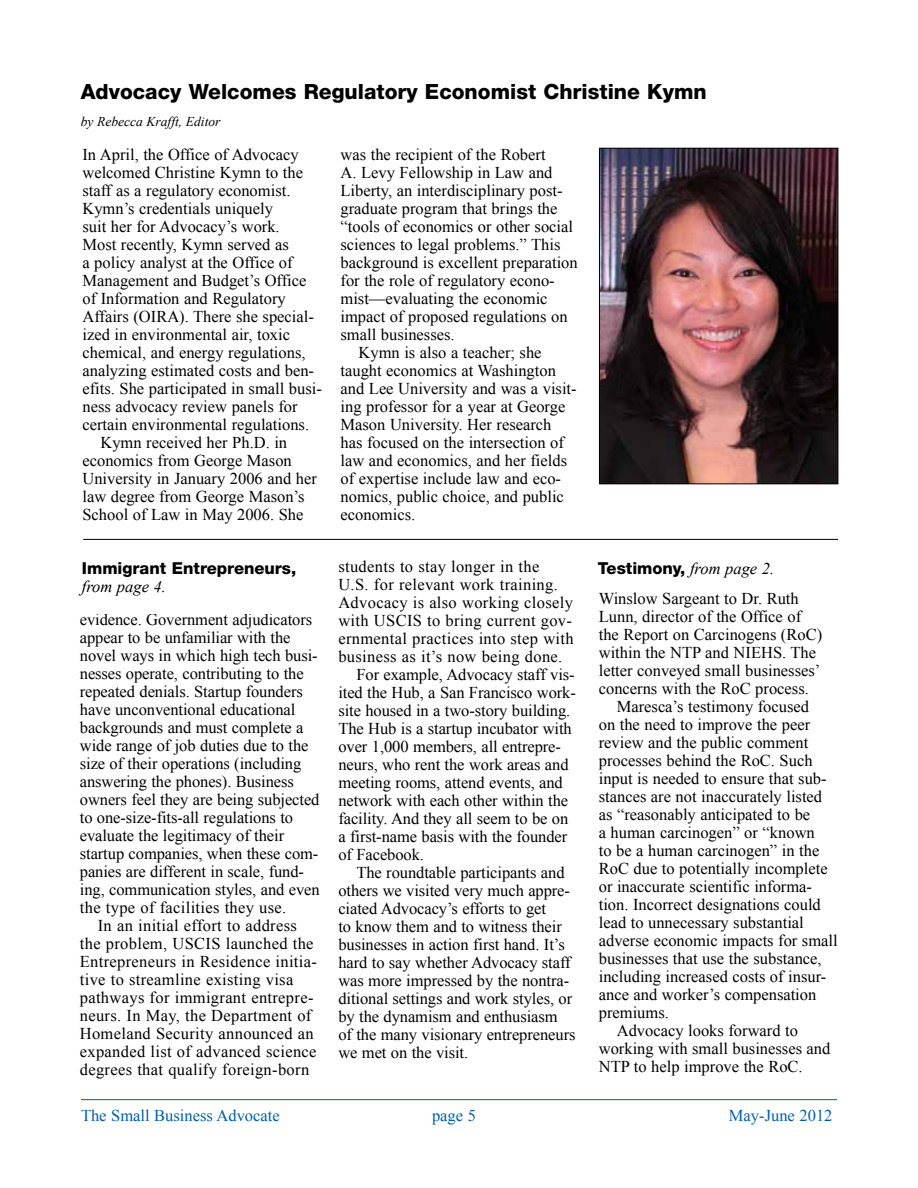
<style>
.page{position:relative;width:918px;height:1188px;background:#fff}
.page>*{position:absolute;margin:0;border:0;box-sizing:border-box;transform-origin:0 0}
._6{font:800 21px "Helvetica Neue LT Std";color:#000}
._7{font:16.5px/18px "Times New Roman";color:#000}
._7FIRST{font:16.5px/18px "Times New Roman";color:#000}
._7-2{font:16.5px/18px "Times New Roman";letter-spacing:.02em;color:#000}
._7FIRST-2{font:800 16.5px/18px "Helvetica Neue LT Std";color:#000}
.t1{font:16.5px "Times New Roman";color:#005daa}
.author{font:italic 13.5px "Times New Roman";color:#000}
.s1{font-family:"Times New Roman";font-weight:400;font-style:italic}
</style>
<div class="page">
<hr style="left:81px;top:1099px;width:756px;height:1px;background:#005daa">
<img style="left:601px;top:150px;width:235px;height:332px">
<div style="left:599px;top:148px;width:239px;height:336px;border:1px solid #000"></div>
<hr style="left:83px;top:539px;width:755px;height:1px;background:#000">
<p class="_6" style="left:81px;top:79px;width:627px">Advocacy Welcomes Regulatory Economist Christine Kymn</p>
<p class="author" style="left:81px;top:112px;width:141px">by Rebecca Krafft, Editor</p>
<p class="_7FIRST" style="left:82px;top:146px;width:241px">In April, the Office of Advocacy welcomed Christine Kymn to the staff as a regulatory economist.<br>Kymn’s credentials uniquely<br>suit her for Advocacy’s work.<br>Most recently, Kymn served as<br>a policy analyst at the Office of<br>Management and Budget’s Office of Information and Regulatory<br>Affairs (OIRA). There she special&shy;ized in environmental air, toxic chemical, and energy regulations, analyzing estimated costs and ben&shy;efits. She participated in small busi&shy;ness advocacy review panels for certain environmental regulations.</p>
<p class="_7" style="left:82px;top:434px;width:236px;text-indent:18px">Kymn received her Ph.D. in economics from George Mason<br>University in January 2006 and her law degree from George Mason’s<br>School of Law in May 2006. She</p>
<p class="_7" style="left:341px;top:146px;width:239px">was the recipient of the Robert<br>A. Levy Fellowship in Law and<br>Liberty, an interdisciplinary post&shy;graduate program that brings the “tools of economics or other social sciences to legal problems.” This background is excellent preparation for the role of regulatory econo&shy;mist—evaluating the economic impact of proposed regulations on small businesses.</p>
<p class="_7" style="left:341px;top:344px;width:238px;text-indent:18px">Kymn is also a teacher; she taught economics at Washington and Lee University and was a visit&shy;ing professor for a year at George<br>Mason University. Her research has focused on the intersection of law and economics, and her fields of expertise include law and eco&shy;nomics, public choice, and public economics.</p>
<p class="_7-2" style="left:338px;top:557px;width:237px">students to stay longer in the<br>U.S. for relevant work training.<br>Advocacy is also working closely with USCIS to bring current gov&shy;ernmental practices into step with business as it’s now being done.</p>
<p class="_7" style="left:338px;top:665px;width:239px;text-indent:18px">For example, Advocacy staff vis&shy;ited the Hub, a San Francisco work&shy;site housed in a two-story building.<br>The Hub is a startup incubator with over 1,000 members, all entrepre&shy;neurs, who rent the work areas and meeting rooms, attend events, and network with each other within the facility. And they all seem to be on a first-name basis with the founder of Facebook.</p>
<p class="_7" style="left:338px;top:863px;width:239px;text-indent:18px">The roundtable participants and others we visited very much appre&shy;ciated Advocacy’s efforts to get<br>to know them and to witness their businesses in action first hand. It’s hard to say whether Advocacy staff was more impressed by the nontra&shy;ditional settings and work styles, or by the dynamism and enthusiasm<br>of the many visionary entrepreneurs we met on the visit.</p>
<p class="_7FIRST-2" style="left:82px;top:559px;width:216px">Immigrant Entrepreneurs, <span class="s1">from page 4.</span></p>
<p class="_7FIRST-2" style="left:598px;top:559px;width:178px">Testimony, <span class="s1">from page 2.</span></p>
<p class="_7" style="left:599px;top:589px;width:225px">Winslow Sargeant to Dr. Ruth<br>Lunn, director of the Office of the Report on Carcinogens (RoC) within the NTP and NIEHS. The letter conveyed small businesses’ concerns with the RoC process.</p>
<p class="_7" style="left:599px;top:697px;width:240px;text-indent:18px">Maresca’s testimony focused<br>on the need to improve the peer review and the public comment processes behind the RoC. Such input is needed to ensure that sub&shy;stances are not inaccurately listed as “reasonably anticipated to be<br>a human carcinogen” or “known<br>to be a human carcinogen” in the<br>RoC due to potentially incomplete or inaccurate scientific informa&shy;tion. Incorrect designations could lead to unnecessary substantial adverse economic impacts for small businesses that use the substance, including increased costs of insur&shy;ance and worker’s compensation premiums.</p>
<p class="_7" style="left:599px;top:1021px;width:233px;text-indent:18px">Advocacy looks forward to working with small businesses and<br>NTP to help improve the RoC.</p>
<p class="_7" style="left:80px;top:611px;width:241px">evidence. Government adjudicators appear to be unfamiliar with the novel ways in which high tech busi&shy;nesses operate, contributing to the repeated denials. Startup founders have unconventional educational backgrounds and must complete a wide range of job duties due to the size of their operations (including answering the phones). Business owners feel they are being subjected to one-size-fits-all regulations to evaluate the legitimacy of their startup companies, when these com&shy;panies are different in scale, fund&shy;ing, communication styles, and even the type of facilities they use.</p>
<p class="_7-2" style="left:80px;top:917px;width:239px;text-indent:18px">In an initial effort to address the problem, USCIS launched the Entrepreneurs in Residence initia&shy;tive to streamline existing visa pathways for immigrant entrepre&shy;neurs. In May, the Department of Homeland Security announced an expanded list of advanced science degrees that qualify foreign-born</p>
<p class="t1" style="left:81px;top:1104px;width:200px">The Small Business Advocate</p>
<p class="t1" style="left:432px;top:1104px;width:45px">page 5</p>
<p class="t1" style="left:729px;top:1104px;width:105px">May-June 2012</p>
</div>
